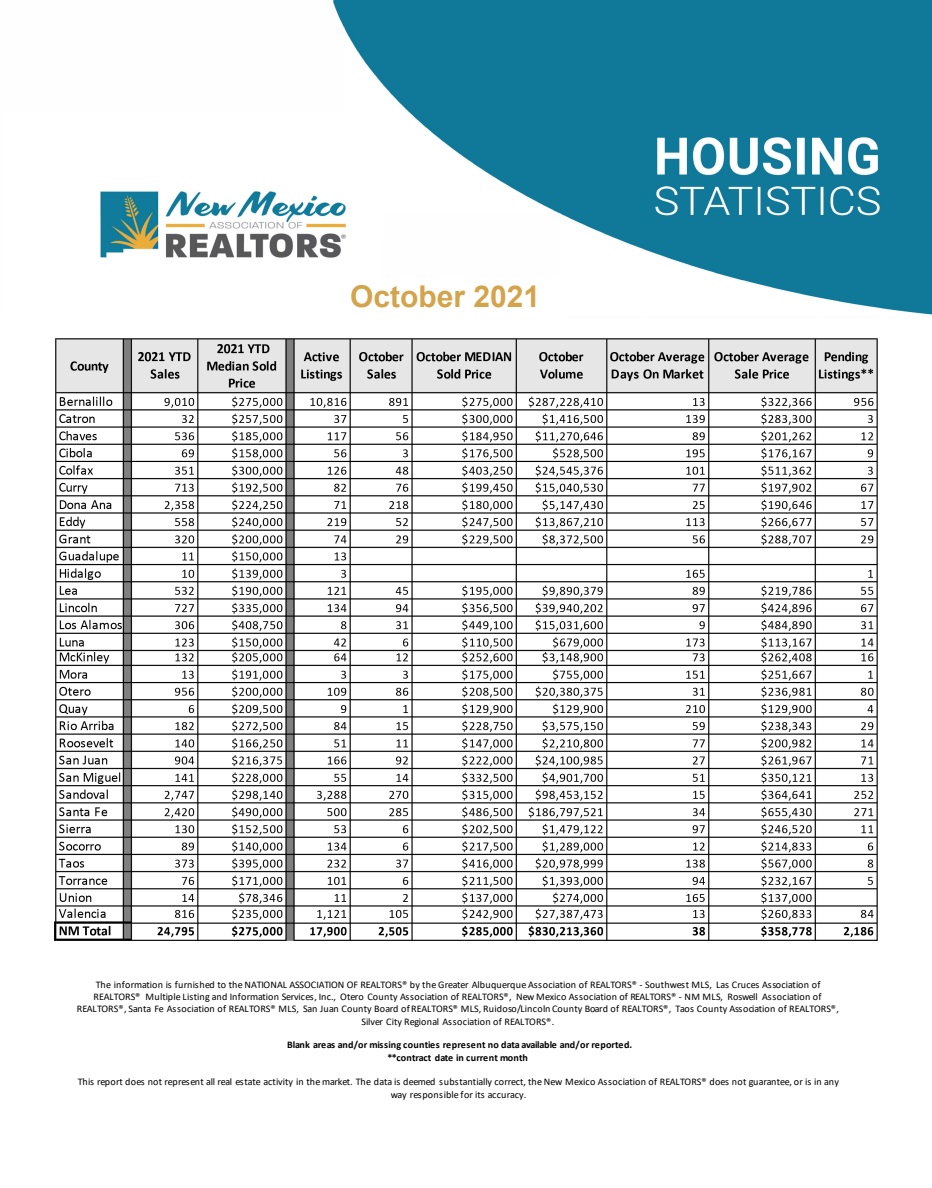
<style>
.page{position:relative;width:932px;height:1188px;background:#fff}
.page>*{position:absolute;margin:0;border:0;box-sizing:border-box;transform-origin:0 0}
.t1{font:700 30px "Arial";color:#d4a44c}
.t2{font:10.2px/12.3px "Calibri";color:#000;text-align:center}
.t3{font:700 10.2px/12.3px "Calibri";letter-spacing:.015em;color:#000;text-align:center}
</style>
<div class="page">
<img style="left:328px;top:0;width:603px;height:317px">
<div style="left:380px;top:276px;width:188px;height:42px;background:#fff"></div>
<img style="left:100px;top:112px;width:280px;height:205px">
<img style="left:54px;top:338px;width:824px;height:603px">
<p class="t1" style="left:350px;top:277px;width:192px">October 2021</p>
<p class="t2" style="left:77px;top:978px;width:763px">The information is furnished to the NATIONAL ASSOCIATION OF REALTORS® by the Greater Albuquerque Association of REALTORS® - Southwest MLS, Las Cruces Association of REALTORS® Multiple Listing and Information Services, Inc., Otero County Association of REALTORS®, New Mexico Association of REALTORS® - NM MLS, Roswell Association of REALTORS®, Santa Fe Association of REALTORS® MLS, San Juan County Board of REALTORS® MLS, Ruidoso/Lincoln County Board of REALTORS®, Taos County Association of REALTORS®, Silver City Regional Association of REALTORS®.</p>
<p class="t3" style="left:287px;top:1039px;width:346px">Blank areas and/or missing counties represent no data available and/or reported. **contract date in current month</p>
<p class="t2" style="left:78px;top:1076px;width:762px">This report does not represent all real estate activity in the market. The data is deemed substantially correct, the New Mexico Association of REALTORS® does not guarantee, or is in any way responsible for its accuracy.</p>
</div>
